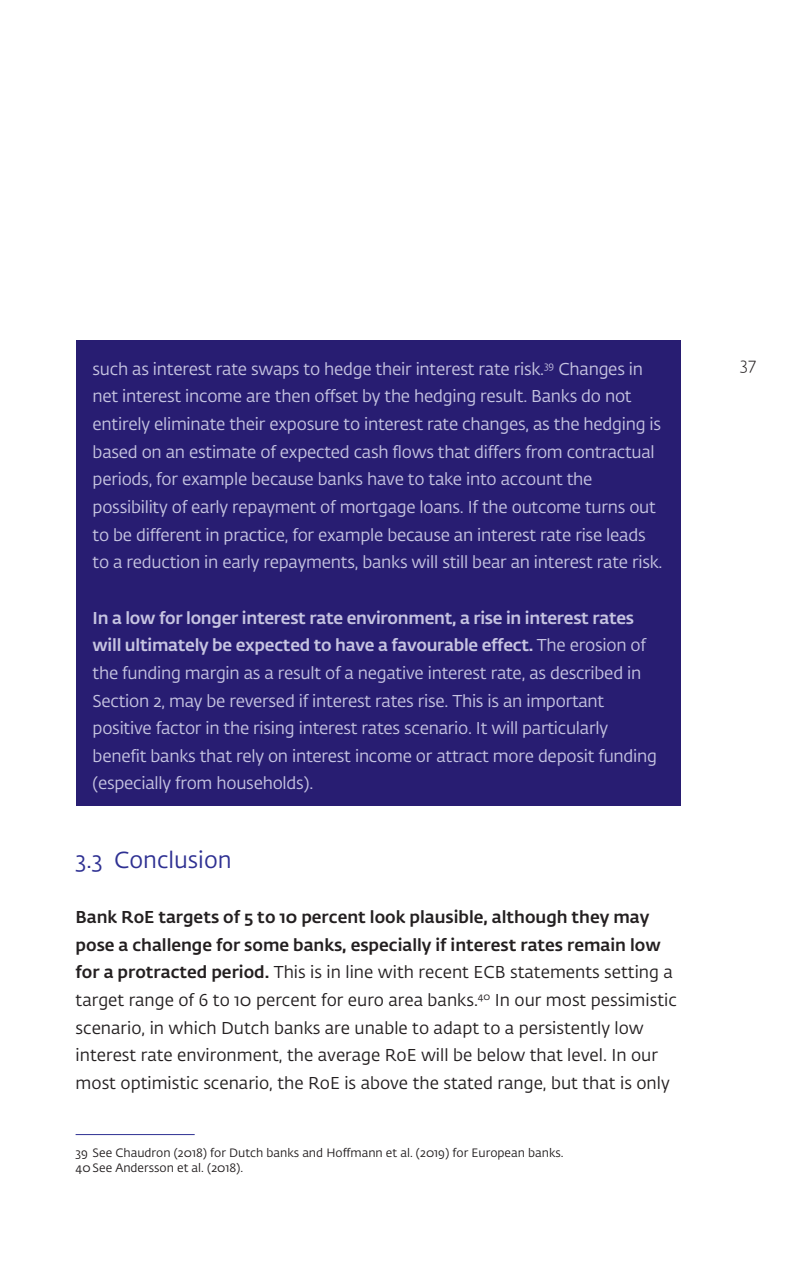
<style>
.page{position:relative;width:794px;height:1270px;background:#fff}
.page>*{position:absolute;margin:0;border:0;box-sizing:border-box;transform-origin:0 0}
.t1{font:23px "DNB Fedra";color:#2e3092}
.t2{font:17px/27.6px "DNB Fedra";letter-spacing:-.015em;color:#c6c4e1}
.t3{font:17px/27.6px "DNB Fedra";color:#231f20}
.t4{font:300 17px "DNB Fedra";color:#231f20}
.t5{font:12px/14.4px "DNB Fedra";color:#231f20}
.s1{font-weight:500}
</style>
<div class="page">
<div style="left:76px;top:340px;width:604px;height:245px;background:#281d72"></div>
<div style="left:76px;top:561px;width:604px;height:51px;background:#281d72"></div>
<div style="left:76px;top:589px;width:604px;height:217px;background:#281d72"></div>
<hr style="left:76px;top:1134px;width:119px;height:1px;background:#2e3092">
<p class="t2" style="left:93px;top:355px;width:571px">such as interest rate swaps to hedge their interest rate risk.<sup>39</sup> Changes in net interest income are then offset by the hedging result. Banks do not entirely eliminate their exposure to interest rate changes, as the hedging is based on an estimate of expected cash flows that differs from contractual periods, for example because banks have to take into account the possibility of early repayment of mortgage loans. If the outcome turns out to be different in practice, for example because an interest rate rise leads to a reduction in early repayments, banks will still bear an interest rate risk.</p>
<p class="t2" style="left:93px;top:604px;width:566px"><span class="s1">In a low for longer interest rate environment, a rise in interest rates will ultimately be expected to have a favourable effect.</span> The erosion of the funding margin as a result of a negative interest rate, as described in Section 2, may be reversed if interest rates rise. This is an important positive factor in the rising interest rates scenario. It will particularly benefit banks that rely on interest income or attract more deposit funding (especially from households).</p>
<h1 class="t1" style="left:76px;top:846px;width:157px">3.3 Conclusion</h1>
<p class="t3" style="left:76px;top:904px;width:603px"><span class="s1">Bank RoE targets of 5 to 10 percent look plausible, although they may pose a challenge for some banks, especially if interest rates remain low for a protracted period.</span> This is in line with recent ECB statements setting a target range of 6 to 10 percent for euro area banks.<sup>40</sup> In our most pessimistic scenario, in which Dutch banks are unable to adapt to a persistently low interest rate environment, the average RoE will be below that level. In our most optimistic scenario, the RoE is above the stated range, but that is only</p>
<p class="t5" style="left:76px;top:1146px;width:489px">39 See Chaudron (2018) for Dutch banks and Hoffmann et al. (2019) for European banks.<br>40 See Andersson et al. (2018).</p>
<p class="t4" style="left:740px;top:354px;width:18px">37</p>
</div>
